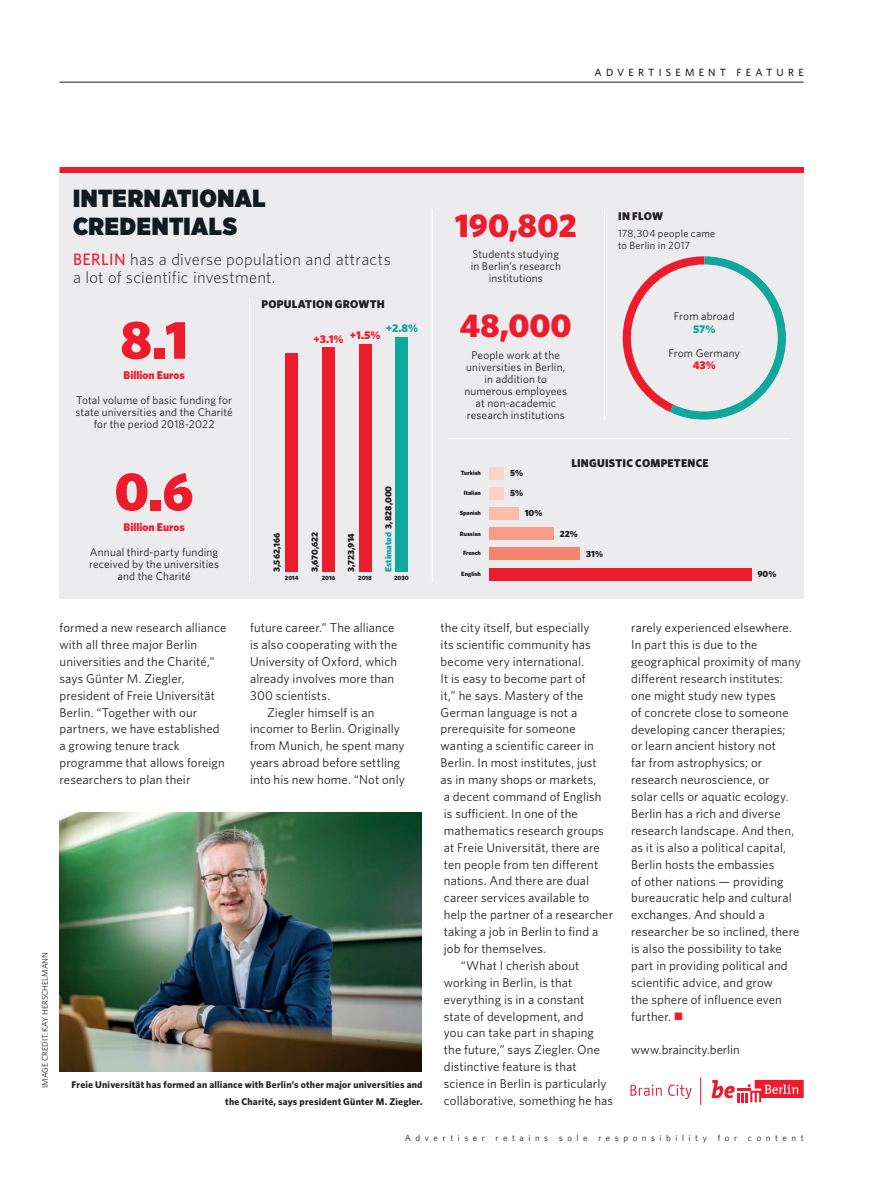
<style>
.page{position:relative;width:893px;height:1187px;background:#fff}
.page>*{position:absolute;margin:0;border:0;box-sizing:border-box;transform-origin:0 0}
.t1{font:900 54px "Whitney";color:#ee1b2d}
.t2{font:900 33px "Whitney";color:#ee1b2d}
.t3{font:900 24.75px/28.5px "Gotham Narrow";letter-spacing:.02em;color:#101a21}
.t4{font:300 16.5px/18px "Whitney";letter-spacing:.015em;color:#231f20}
.t5{font:12.75px/17px "Whitney";letter-spacing:.01em;color:#231f20}
.t6{font:11.25px/12px "Whitney";letter-spacing:.015em;color:#231f20;text-align:center}
.t7{font:900 11.25px "Whitney";letter-spacing:.02em;color:#231f20}
.t8{font:900 11.25px "Whitney";color:#ee1b2d}
.t9{font:900 11.25px "Whitney";color:#12a79d}
.t10{font:10.5px/12px "Whitney";letter-spacing:.02em;color:#231f20}
.t11{font:500 10.5px "Whitney";letter-spacing:.405em;color:#231f20}
.t12{font:700 9.75px/17px "Whitney";letter-spacing:.02em;color:#231f20;text-align:right}
.t13{font:9px "Whitney";letter-spacing:.5em;color:#231f20}
.t14{font:900 9px "Whitney";color:#231f20}
.t15{font:900 9px "Whitney";color:#12a79d}
.t16{font:8.25px "Whitney";color:#231f20}
.t17{font:900 6.15px "Whitney";color:#231f20}
.s1{font-weight:500;color:#ee1b2d}
.s2{color:#231f20}
.s3{color:#ee1b2d}
</style>
<div class="page">
<hr style="left:60px;top:82px;width:744px;height:1px;background:#231f20">
<div style="left:60px;top:170px;width:744px;height:428px;background:#ececee"></div>
<div style="left:60px;top:167px;width:744px;height:6px;background:#ee1b2d"></div>
<img style="left:60px;top:812px;width:361px;height:258px">
<hr style="left:249px;top:299px;width:1px;height:282px;background:#fff">
<hr style="left:449px;top:438px;width:341px;height:1px;background:#fff">
<hr style="left:432px;top:210px;width:1px;height:371px;background:#fff">
<hr style="left:604px;top:210px;width:1px;height:210px;background:#fff">
<svg style="left:622px;top:256px;width:164px;height:163px"></svg>
<div style="left:489px;top:467px;width:15px;height:12px;background:#fcd3c4"></div>
<div style="left:489px;top:487px;width:15px;height:12px;background:#fcd3c4"></div>
<div style="left:489px;top:507px;width:29px;height:12px;background:#fabeab"></div>
<div style="left:489px;top:527px;width:64px;height:12px;background:#f69c87"></div>
<div style="left:489px;top:547px;width:90px;height:13px;background:#f4846d"></div>
<div style="left:489px;top:568px;width:262px;height:12px;background:#ee1b2d"></div>
<svg style="left:700px;top:1077px;width:1px;height:27px"></svg>
<svg style="left:711px;top:1080px;width:93px;height:22px"></svg>
<svg style="left:630px;top:1084px;width:32px;height:11px"></svg>
<svg style="left:668px;top:1084px;width:24px;height:14px"></svg>
<div style="left:285px;top:354px;width:13px;height:218px;background:#ee1b2d"></div>
<div style="left:322px;top:347px;width:13px;height:225px;background:#ee1b2d"></div>
<div style="left:359px;top:344px;width:13px;height:228px;background:#ee1b2d"></div>
<div style="left:396px;top:337px;width:12px;height:235px;background:#12a79d"></div>
<p class="t11" style="left:595px;top:65px;width:211px">ADVERTISEMENT FEATURE</p>
<h3 class="t3" style="left:73px;top:183px;width:194px">INTERNATIONAL<br>CREDENTIALS</h3>
<p class="t4" style="left:73px;top:249px;width:319px"><span class="s1">BERLIN</span> has a diverse population and attracts a lot of scientific investment.</p>
<h1 class="t1" style="left:120px;top:303px;width:69px">8.1</h1>
<p class="t8" style="left:124px;top:368px;width:63px">Billion Euros</p>
<p class="t6" style="left:75px;top:394px;width:159px">Total volume of basic funding for state universities and the Charité for the period 2018-2022</p>
<h1 class="t1" style="left:114px;top:455px;width:81px">0.6</h1>
<p class="t8" style="left:124px;top:519px;width:63px">Billion Euros</p>
<p class="t6" style="left:89px;top:545px;width:132px">Annual third-party funding received by the universities and the Charité</p>
<p class="t7" style="left:262px;top:297px;width:125px">POPULATION GROWTH</p>
<p class="t9" style="left:386px;top:320px;width:34px">+2.8%</p>
<p class="t8" style="left:313px;top:329px;width:69px">+3.1% +1.5%</p>
<p class="t14" style="left:271px;top:572px;width:41px;rotate:-90deg">3,562,166</p>
<p class="t14" style="left:309px;top:572px;width:42px;rotate:-90deg">3,670,622</p>
<p class="t14" style="left:345px;top:572px;width:40px;rotate:-90deg">3,723,914</p>
<p class="t15" style="left:382px;top:572px;width:88px;rotate:-90deg">Estimated <span class="s2">3,828,000</span></p>
<p class="t17" style="left:285px;top:574px;width:15px">2014</p>
<p class="t17" style="left:322px;top:574px;width:15px">2016</p>
<p class="t17" style="left:358px;top:574px;width:15px">2018</p>
<p class="t17" style="left:394px;top:574px;width:16px">2030</p>
<h2 class="t2" style="left:455px;top:203px;width:124px">190,802</h2>
<p class="t6" style="left:471px;top:248px;width:92px">Students studying in Berlin’s research institutions</p>
<h2 class="t2" style="left:460px;top:303px;width:114px">48,000</h2>
<p class="t6" style="left:464px;top:348px;width:104px">People work at the universities in Berlin, in addition to numerous employees at non-academic research institutions</p>
<p class="t7" style="left:618px;top:209px;width:46px">IN FLOW</p>
<p class="t10" style="left:618px;top:227px;width:99px">178,304 people came to Berlin in 2017</p>
<p class="t6" style="left:674px;top:310px;width:62px">From abroad</p>
<p class="t9" style="left:693px;top:321px;width:24px">57%</p>
<p class="t6" style="left:669px;top:346px;width:73px">From Germany</p>
<p class="t8" style="left:693px;top:357px;width:25px">43%</p>
<p class="t7" style="left:571px;top:455px;width:139px">LINGUISTIC COMPETENCE</p>
<p class="t17" style="left:461px;top:469px;width:22px">Turkish</p>
<p class="t14" style="left:510px;top:467px;width:15px">5%</p>
<p class="t17" style="left:464px;top:489px;width:19px">Italian</p>
<p class="t14" style="left:510px;top:487px;width:15px">5%</p>
<p class="t17" style="left:460px;top:509px;width:23px">Spanish</p>
<p class="t14" style="left:525px;top:507px;width:19px">10%</p>
<p class="t17" style="left:460px;top:529px;width:23px">Russian</p>
<p class="t14" style="left:560px;top:527px;width:20px">22%</p>
<p class="t17" style="left:463px;top:548px;width:19px">French</p>
<p class="t14" style="left:586px;top:547px;width:18px">31%</p>
<p class="t17" style="left:461px;top:569px;width:21px">English</p>
<p class="t14" style="left:757px;top:567px;width:21px">90%</p>
<p class="t16" style="left:40px;top:1087px;width:137px;rotate:-90deg">IMAGE CREDIT: KAY HERSCHELMANN</p>
<p class="t5" style="left:60px;top:618px;width:168px">formed a new research alliance with all three major Berlin universities and the Charité,” says Günter M. Ziegler, president of Freie Universität<br>Berlin. “Together with our partners, we have established a growing tenure track programme that allows foreign researchers to plan their</p>
<p class="t5" style="left:250px;top:619px;width:146px">future career.” The alliance</p>
<p class="t5" style="left:250px;top:635px;width:149px">is also cooperating with the</p>
<p class="t5" style="left:250px;top:652px;width:149px">University of Oxford, which</p>
<p class="t5" style="left:250px;top:669px;width:146px">already involves more than</p>
<p class="t5" style="left:250px;top:686px;width:82px">300 scientists.</p>
<p class="t5" style="left:267px;top:703px;width:109px">Ziegler himself is an</p>
<p class="t5" style="left:250px;top:720px;width:152px">incomer to Berlin. Originally</p>
<p class="t5" style="left:250px;top:737px;width:156px">from Munich, he spent many</p>
<p class="t5" style="left:250px;top:754px;width:152px">years abroad before settling</p>
<p class="t5" style="left:250px;top:770px;width:156px">into his new home. “Not only</p>
<p class="t12" style="left:72px;top:1075px;width:353px">Freie Universität has formed an alliance with Berlin’s other major universities and the Charité, says president Günter M. Ziegler.</p>
<p class="t5" style="left:441px;top:618px;width:150px">the city itself, but especially</p>
<p class="t5" style="left:441px;top:635px;width:152px">its scientific community has</p>
<p class="t5" style="left:441px;top:652px;width:145px">become very international.</p>
<p class="t5" style="left:441px;top:669px;width:147px">It is easy to become part of</p>
<p class="t5" style="left:441px;top:686px;width:144px">it,” he says. Mastery of the</p>
<p class="t5" style="left:441px;top:703px;width:138px">German language is not a</p>
<p class="t5" style="left:441px;top:720px;width:137px">prerequisite for someone</p>
<p class="t5" style="left:441px;top:737px;width:155px">wanting a scientific career in</p>
<p class="t5" style="left:441px;top:754px;width:158px">Berlin. In most institutes, just</p>
<p class="t5" style="left:441px;top:770px;width:157px">as in many shops or markets,</p>
<p class="t5" style="left:444px;top:787px;width:159px">a decent command of English</p>
<p class="t5" style="left:444px;top:804px;width:136px">is sufficient. In one of the</p>
<p class="t5" style="left:444px;top:821px;width:162px">mathematics research groups</p>
<p class="t5" style="left:444px;top:838px;width:157px">at Freie Universität, there are</p>
<p class="t5" style="left:444px;top:855px;width:156px">ten people from ten different</p>
<p class="t5" style="left:444px;top:872px;width:147px">nations. And there are dual</p>
<p class="t5" style="left:444px;top:889px;width:147px">career services available to</p>
<p class="t5" style="left:444px;top:905px;width:171px">help the partner of a researcher</p>
<p class="t5" style="left:444px;top:922px;width:156px">taking a job in Berlin to find a</p>
<p class="t5" style="left:444px;top:939px;width:104px">job for themselves.</p>
<p class="t5" style="left:461px;top:956px;width:120px">“What I cherish about</p>
<p class="t5" style="left:444px;top:973px;width:130px">working in Berlin, is that</p>
<p class="t5" style="left:444px;top:990px;width:142px">everything is in a constant</p>
<p class="t5" style="left:444px;top:1007px;width:141px">state of development, and</p>
<p class="t5" style="left:444px;top:1024px;width:152px">you can take part in shaping</p>
<p class="t5" style="left:444px;top:1040px;width:158px">the future,” says Ziegler. One</p>
<p class="t5" style="left:444px;top:1057px;width:134px">distinctive feature is that</p>
<p class="t5" style="left:444px;top:1074px;width:164px">science in Berlin is particularly</p>
<p class="t5" style="left:444px;top:1091px;width:171px">collaborative, something he has</p>
<p class="t5" style="left:631px;top:619px;width:171px">rarely experienced elsewhere.<br>In part this is due to the geographical proximity of many different research institutes: one might study new types<br>of concrete close to someone developing cancer therapies;<br>or learn ancient history not<br>far from astrophysics; or research neuroscience, or<br>solar cells or aquatic ecology.<br>Berlin has a rich and diverse research landscape. And then, as it is also a political capital,<br>Berlin hosts the embassies<br>of other nations — providing bureaucratic help and cultural exchanges. And should a researcher be so inclined, there is also the possibility to take part in providing political and scientific advice, and grow<br>the sphere of influence even further. <span class="s3">■</span></p>
<p class="t5" style="left:631px;top:1041px;width:110px">www.braincity.berlin</p>
<p class="t13" style="left:405px;top:1131px;width:400px">Advertiser retains sole responsibility for content</p>
</div>
